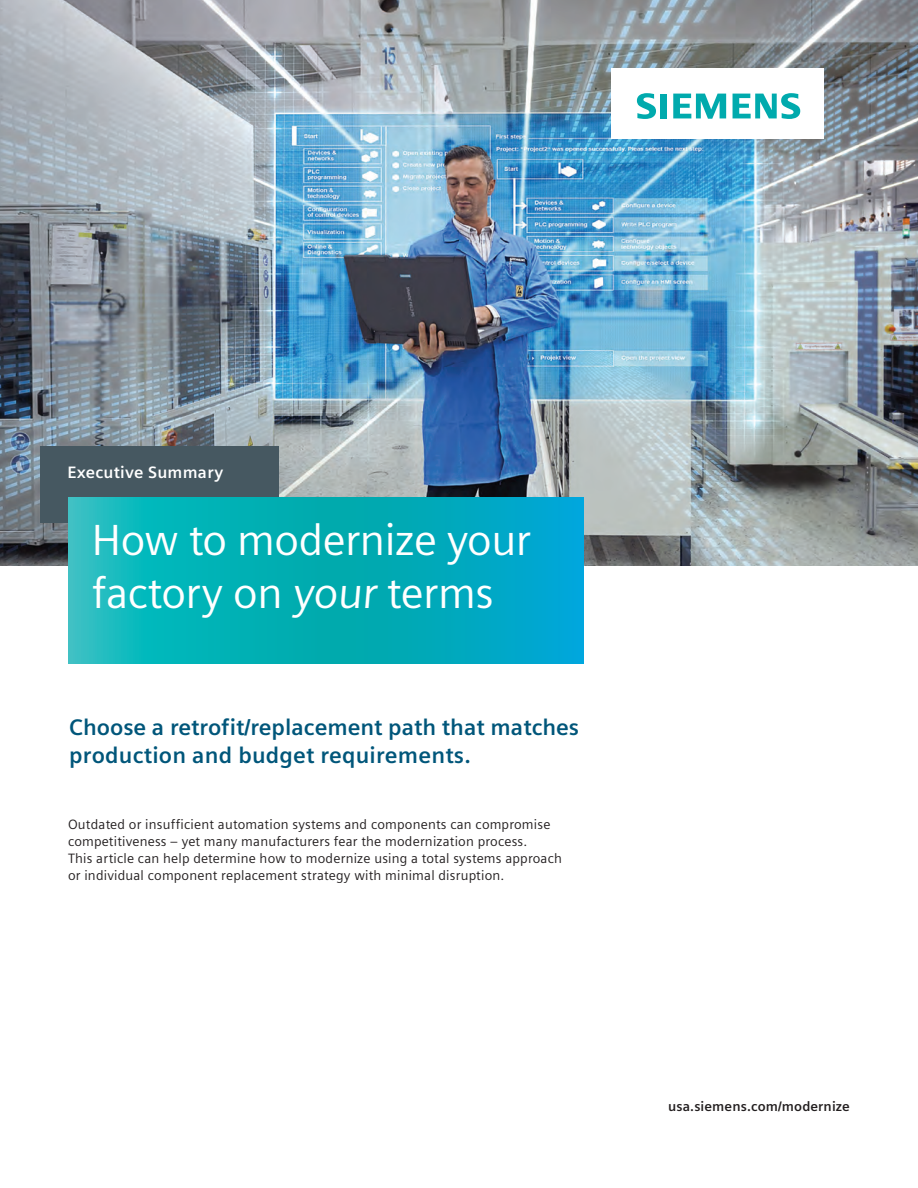
<style>
.page{position:relative;width:918px;height:1188px;background:#fff}
.page>*{position:absolute;margin:0;border:0;box-sizing:border-box;transform-origin:0 0}
._01__Headline__36pt{font:43.5px/52.2px "Siemens Sans OT";letter-spacing:-.01em;color:#fff}
._01__Headline__36pt-2{font:700 22.5px/28.5px "Siemens Sans OT";color:#00567a}
._05__Additional_Pane{font:700 16.5px "Siemens Sans OT";letter-spacing:.015em;color:#fff}
._04__Copy___9pt_4mm{font:13.5px/17px "Siemens Sans OT";letter-spacing:.015em;color:#231f20}
._02__URL_keyword__13{font:700 13.5px "Siemens Sans OT";letter-spacing:.01em;color:#231f20}
</style>
<div class="page">
<img style="left:0;top:0;width:918px;height:566px">
<div style="left:612px;top:68px;width:212px;height:70px;background:#fff"></div>
<svg style="left:637px;top:93px;width:30px;height:26px"></svg>
<svg style="left:673px;top:94px;width:53px;height:25px"></svg>
<svg style="left:733px;top:93px;width:67px;height:26px"></svg>
<div style="left:41px;top:447px;width:238px;height:76px;background:#465861"></div>
<svg style="left:68px;top:498px;width:516px;height:165px;background:#05aebc"></svg>
<p class="_05__Additional_Pane" style="left:67px;top:463px;width:157px">Executive Summary</p>
<p class="_01__Headline__36pt" style="left:92px;top:515px;width:441px">How to modernize your factory on your terms</p>
<p class="_01__Headline__36pt-2" style="left:69px;top:713px;width:511px">Choose a retrofit/replacement path that matches production and budget requirements.</p>
<p class="_04__Copy___9pt_4mm" style="left:68px;top:816px;width:495px">Outdated or insufficient automation systems and components can compromise competitiveness – yet many manufacturers fear the modernization process.<br>This article can help determine how to modernize using a total systems approach or individual component replacement strategy with minimal disruption.</p>
<p class="_02__URL_keyword__13" style="left:668px;top:1099px;width:183px">usa.siemens.com/modernize</p>
</div>
